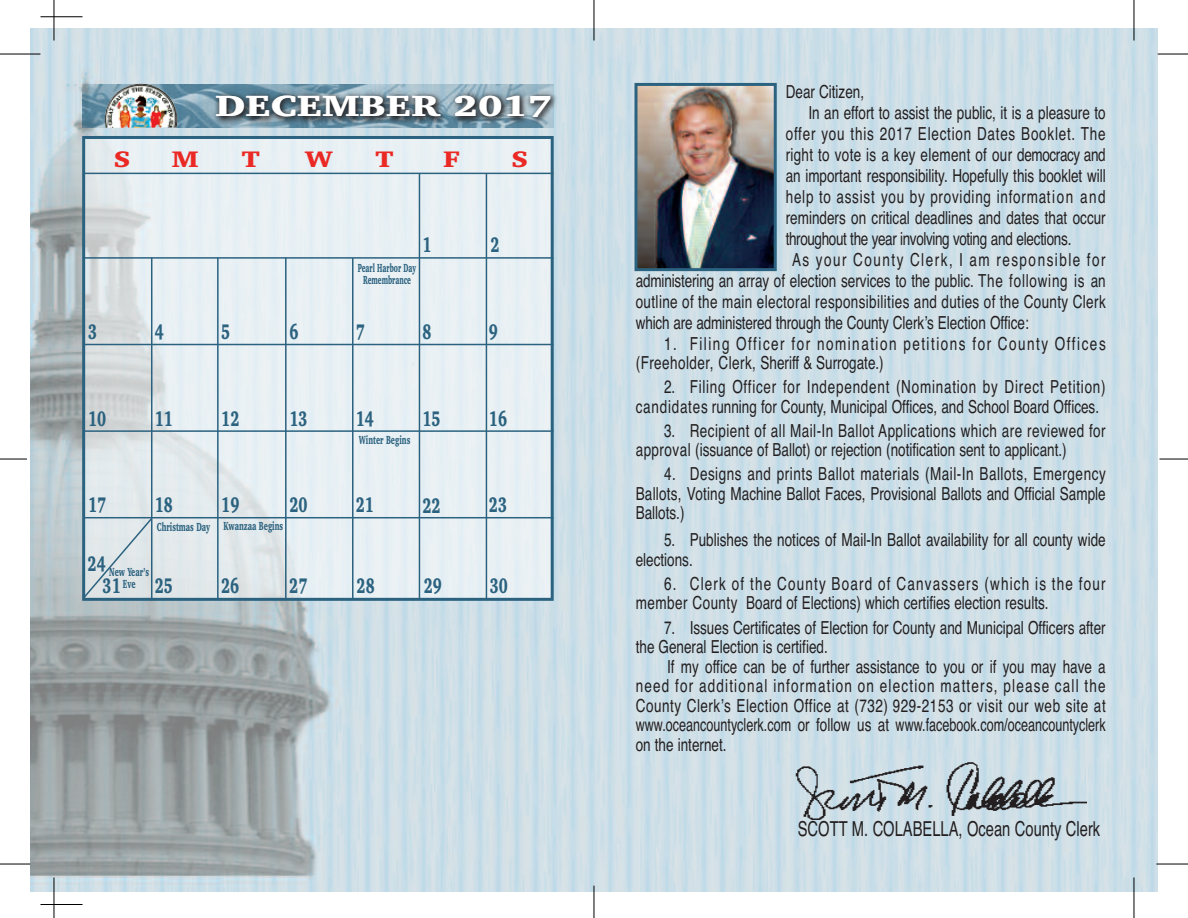
<style>
.page{position:relative;width:1188px;height:918px;background:#fff}
.page>*{position:absolute;margin:0;border:0;box-sizing:border-box;transform-origin:0 0}
.t1{font:900 30px "Charter";color:#fff;scale:1.29 1}
.t2{font:900 23.1px "Charter";color:#ea2924;scale:1.21 1}
.t3{font:900 21.6px/22.5px "Charter";color:#2b627f;scale:.65 1}
.t4{font:20.7px "Helvetica";color:#231f20;scale:.71 1}
.t5{font:18px/19.5px "Helvetica";color:#231f20;text-align:justify;scale:.75 1}
.t6{font:18px/19.5px "Helvetica";letter-spacing:.035em;color:#231f20;scale:.75 1}
.t7{font:18px/19.5px "Helvetica";letter-spacing:.055em;color:#231f20;scale:.75 1}
.t8{font:18px/19.5px "Helvetica";letter-spacing:.11em;color:#231f20;scale:.75 1}
.t9{font:18px "Helvetica";letter-spacing:.03em;color:#231f20;scale:.75 1}
.t10{font:18px "Helvetica";letter-spacing:-.03em;color:#231f20;scale:.75 1}
.t11{font:18px "Helvetica";letter-spacing:.02em;color:#231f20;scale:.75 1}
.t12{font:900 12px/11.9px "Charter";color:#2b627f;text-align:center;scale:.59 1}
.t13{font:900 12px/11.9px "Charter";color:#2b627f;text-align:center;scale:.54 1}
.s1{font-size:29.7px}
</style>
<div class="page">
<img style="left:30px;top:29px;width:1128px;height:862px">
<hr style="left:54px;top:0;width:1px;height:41px;background:#000">
<hr style="left:594px;top:0;width:1px;height:41px;background:#000">
<hr style="left:594px;top:886px;width:1px;height:32px;background:#000">
<hr style="left:54px;top:878px;width:1px;height:40px;background:#000">
<hr style="left:1134px;top:0;width:1px;height:41px;background:#000">
<hr style="left:1134px;top:878px;width:1px;height:40px;background:#000">
<hr style="left:0;top:54px;width:40px;height:1px;background:#000">
<hr style="left:0;top:864px;width:30px;height:1px;background:#000">
<hr style="left:1156px;top:864px;width:32px;height:1px;background:#000">
<hr style="left:1158px;top:54px;width:30px;height:1px;background:#000">
<svg style="left:1159px;top:459px;width:29px;height:1px"></svg>
<svg style="left:0;top:459px;width:27px;height:1px"></svg>
<img style="left:638px;top:87px;width:135px;height:180px">
<div style="left:634px;top:83px;width:143px;height:188px;border:3px solid #2b627f"></div>
<img style="left:792px;top:759px;width:295px;height:61px">
<hr style="left:40px;top:16px;width:43px;height:1px;background:#000">
<hr style="left:40px;top:904px;width:43px;height:1px;background:#000">
<img style="left:82px;top:84px;width:23px;height:43px">
<img style="left:105px;top:84px;width:18px;height:44px">
<img style="left:123px;top:76px;width:13px;height:60px">
<img style="left:136px;top:76px;width:481px;height:62px">
<div style="left:85px;top:139px;width:466px;height:459px;background:#fff;opacity:.55"></div>
<div style="left:82px;top:136px;width:472px;height:465px;border:3px solid #2b627f"></div>
<hr style="left:84px;top:173px;width:470px;height:1px;background:#2b627f">
<hr style="left:84px;top:257px;width:470px;height:2px;background:#2b627f">
<hr style="left:84px;top:344px;width:470px;height:1px;background:#2b627f">
<hr style="left:84px;top:430px;width:470px;height:2px;background:#2b627f">
<hr style="left:84px;top:517px;width:470px;height:1px;background:#2b627f">
<hr style="left:151px;top:257px;width:1px;height:344px;background:#2b627f">
<hr style="left:217px;top:257px;width:2px;height:342px;background:#2b627f">
<hr style="left:285px;top:258px;width:2px;height:341px;background:#2b627f">
<hr style="left:352px;top:258px;width:2px;height:341px;background:#2b627f">
<hr style="left:419px;top:173px;width:1px;height:426px;background:#2b627f">
<hr style="left:486px;top:173px;width:1px;height:426px;background:#2b627f">
<svg style="left:81px;top:516px;width:73px;height:85px;background:#c6d3d9"></svg>
<h1 class="t1" style="left:215px;top:88px;width:262px">DECEMBER <span class="s1">2017</span></h1>
<p class="t2" style="left:113px;top:146px;width:16px">S</p>
<p class="t2" style="left:172px;top:146px;width:24px">M</p>
<p class="t2" style="left:242px;top:146px;width:16px">T</p>
<p class="t2" style="left:305px;top:146px;width:25px">W</p>
<p class="t2" style="left:376px;top:146px;width:16px">T</p>
<p class="t2" style="left:443px;top:146px;width:15px">F</p>
<p class="t2" style="left:511px;top:146px;width:16px">S</p>
<p class="t3" style="left:422px;top:233px;width:15px">1</p>
<p class="t3" style="left:491px;top:233px;width:15px">2</p>
<p class="t13" style="left:358px;top:262px;width:109px">Pearl Harbor Day<br>Remembrance</p>
<p class="t3" style="left:88px;top:321px;width:15px">3</p>
<p class="t3" style="left:155px;top:321px;width:15px">4</p>
<p class="t3" style="left:221px;top:321px;width:15px">5</p>
<p class="t3" style="left:289px;top:321px;width:15px">6</p>
<p class="t3" style="left:356px;top:321px;width:15px">7</p>
<p class="t3" style="left:422px;top:321px;width:15px">8</p>
<p class="t3" style="left:489px;top:321px;width:15px">9</p>
<p class="t3" style="left:88px;top:407px;width:29px">10</p>
<p class="t3" style="left:155px;top:407px;width:29px">11</p>
<p class="t3" style="left:221px;top:407px;width:29px">12</p>
<p class="t3" style="left:289px;top:407px;width:29px">13</p>
<p class="t3" style="left:356px;top:407px;width:29px">14</p>
<p class="t3" style="left:422px;top:407px;width:29px">15</p>
<p class="t3" style="left:489px;top:407px;width:29px">16</p>
<p class="t12" style="left:359px;top:434px;width:89px">Winter Begins</p>
<p class="t3" style="left:88px;top:493px;width:29px">17</p>
<p class="t3" style="left:155px;top:493px;width:29px">18</p>
<p class="t3" style="left:221px;top:493px;width:29px">19</p>
<p class="t3" style="left:289px;top:493px;width:29px">20</p>
<p class="t3" style="left:356px;top:493px;width:29px">21</p>
<p class="t3" style="left:422px;top:494px;width:29px">22</p>
<p class="t3" style="left:489px;top:493px;width:29px">23</p>
<p class="t12" style="left:157px;top:521px;width:92px">Christmas Day</p>
<p class="t3" style="left:103px;top:552px;width:29px;text-indent:-15px">24<br>31</p>
<p class="t12" style="left:109px;top:566px;width:69px">New Year’s<br>Eve</p>
<p class="t3" style="left:155px;top:574px;width:29px">25</p>
<p class="t12" style="left:223px;top:520px;width:103px">Kwanzaa Begins</p>
<p class="t3" style="left:221px;top:574px;width:29px">26</p>
<p class="t3" style="left:289px;top:574px;width:29px">27</p>
<p class="t3" style="left:357px;top:574px;width:29px">28</p>
<p class="t3" style="left:424px;top:574px;width:29px">29</p>
<p class="t3" style="left:490px;top:574px;width:29px">30</p>
<p class="t5" style="left:786px;top:82px;width:106px">Dear Citizen,</p>
<p class="t5" style="left:808px;top:103px;width:398px">In an effort to assist the public, it is a pleasure to</p>
<p class="t7" style="left:786px;top:124px;width:428px">offer you this 2017 Election Dates Booklet. The</p>
<p class="t11" style="left:786px;top:144px;width:428px">right to vote is a key element of our democracy and</p>
<p class="t5" style="left:786px;top:166px;width:428px">an important responsibility. Hopefully this booklet will</p>
<p class="t7" style="left:786px;top:187px;width:428px">help to assist you by providing information and</p>
<p class="t5" style="left:786px;top:208px;width:428px">reminders on critical deadlines and dates that occur</p>
<p class="t10" style="left:786px;top:228px;width:383px">throughout the year involving voting and elections.</p>
<p class="t8" style="left:792px;top:250px;width:420px">As your County Clerk, I am responsible for</p>
<p class="t5" style="left:636px;top:271px;width:628px">administering an array of election services to the public. The following is an</p>
<p class="t9" style="left:636px;top:291px;width:628px">outline of the main electoral responsibilities and duties of the County Clerk</p>
<p class="t5" style="left:636px;top:313px;width:526px">which are administered through the County Clerk’s Election Office:</p>
<p class="t8" style="left:636px;top:334px;width:628px;text-indent:28px">1. Filing Officer for nomination petitions for County Offices (Freeholder, Clerk, Sheriff &amp; Surrogate.)</p>
<p class="t7" style="left:636px;top:377px;width:628px;text-indent:28px">2. Filing Officer for Independent (Nomination by Direct Petition) candidates running for County, Municipal Offices, and School Board Offices.</p>
<p class="t6" style="left:636px;top:421px;width:628px;text-indent:28px">3. Recipient of all Mail-In Ballot Applications which are reviewed for approval (issuance of Ballot) or rejection (notification sent to applicant.)</p>
<p class="t5" style="left:636px;top:464px;width:628px;text-indent:28px">4. Designs and prints Ballot materials (Mail-In Ballots, Emergency Ballots, Voting Machine Ballot Faces, Provisional Ballots and Official Sample Ballots.)</p>
<p class="t5" style="left:636px;top:530px;width:628px;text-indent:28px">5. Publishes the notices of Mail-In Ballot availability for all county wide elections.</p>
<p class="t6" style="left:636px;top:574px;width:628px;text-indent:28px">6. Clerk of the County Board of Canvassers (which is the four member County Board of Elections) which certifies election results.</p>
<p class="t5" style="left:636px;top:618px;width:628px;text-indent:28px">7. Issues Certificates of Election for County and Municipal Officers after the General Election is certified.</p>
<p class="t5" style="left:636px;top:657px;width:628px;text-indent:31px">If my office can be of further assistance to you or if you may have a need for additional information on election matters, please call the County Clerk’s Election Office at (732) 929-2153 or visit our web site at www.oceancountyclerk.com or follow us at www.facebook.com/oceancountyclerk on the internet.</p>
<p class="t4" style="left:798px;top:817px;width:427px">SCOTT M. COLABELLA, Ocean County Clerk</p>
</div>
